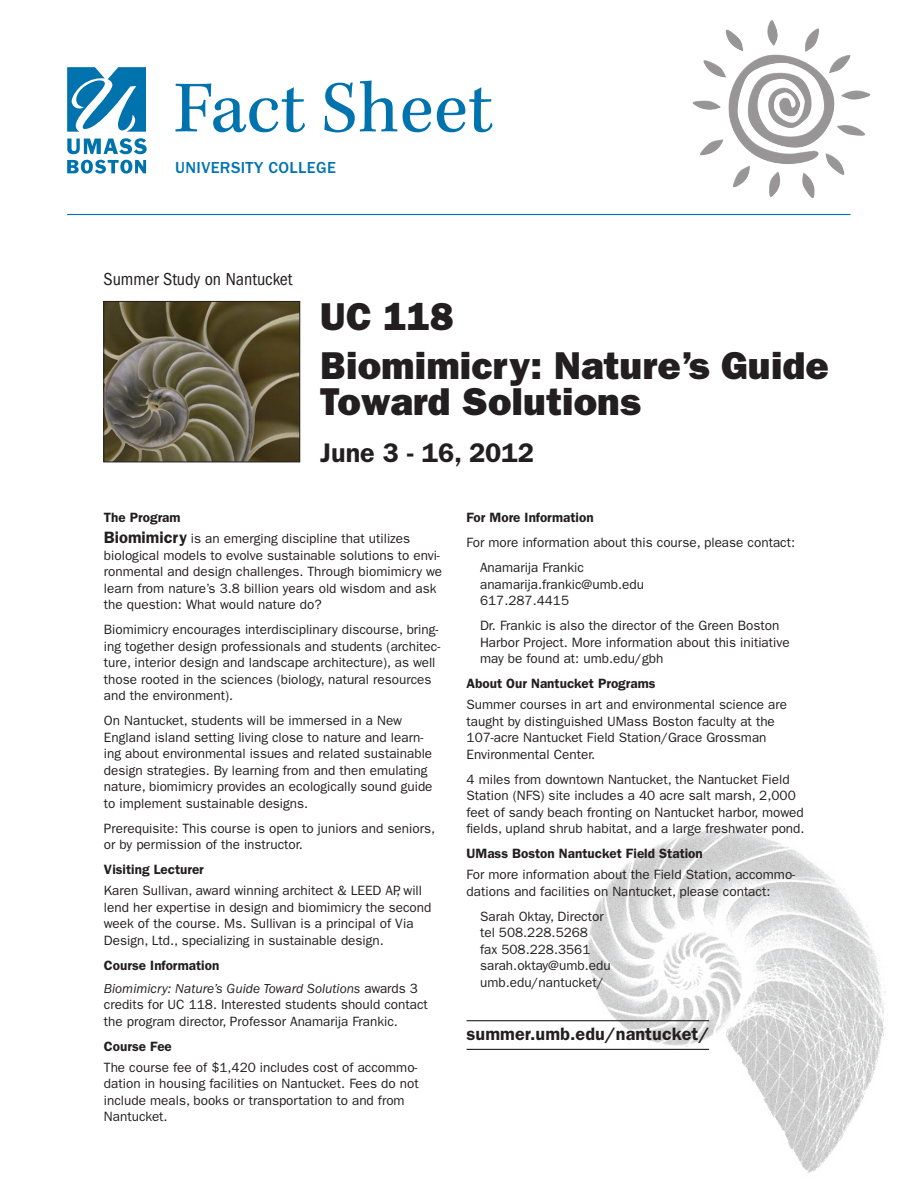
<style>
.page{position:relative;width:918px;height:1188px;background:#fff}
.page>*{position:absolute;margin:0;border:0;box-sizing:border-box;transform-origin:0 0}
.t1{font:75px "Kepler Std";letter-spacing:.005em;color:#0073ae}
.t2{font:39px/49.5px "ITC Franklin Gothic Std Hvy";color:#231f20}
.t3{font:600 27px "ITC Franklin Gothic Std";color:#231f20}
.t4{font:600 18px "ITC Franklin Gothic Std";letter-spacing:.005em;color:#231f20}
.t5{font:condensed 18px "ITC Franklin Gothic Std";color:#231f20}
.t6{font:500 16.5px "ITC Franklin Gothic Std";letter-spacing:.025em;color:#0073ae}
.t7{font:13.5px/16.5px "ITC Franklin Gothic Std";color:#231f20}
.t8{font:600 13.5px "ITC Franklin Gothic Std";color:#231f20}
.t9{font:italic 13.5px/23.2px "ITC Franklin Gothic Std";color:#231f20}
.s1{font-weight:600}
.s2{font-weight:600;font-size:16.5px}
.s3{font-weight:600;font-style:normal}
.s4{font-style:normal}
</style>
<div class="page">
<img style="left:561px;top:829px;width:325px;height:344px">
<img style="left:692px;top:20px;width:179px;height:178px">
<svg style="left:67px;top:67px;width:79px;height:65px"></svg>
<svg style="left:67px;top:138px;width:80px;height:16px"></svg>
<svg style="left:67px;top:160px;width:79px;height:14px"></svg>
<hr style="left:67px;top:214px;width:783px;height:1px;background:#0073ae">
<hr style="left:467px;top:1020px;width:242px;height:1px;background:#231f20">
<hr style="left:467px;top:1049px;width:242px;height:1px;background:#231f20">
<img style="left:105px;top:303px;width:193px;height:157px">
<div style="left:103px;top:301px;width:197px;height:161px;border:1px solid #231f20"></div>
<h1 class="t1" style="left:174px;top:66px;width:321px">Fact Sheet</h1>
<p class="t6" style="left:175px;top:159px;width:162px">UNIVERSITY COLLEGE</p>
<h3 class="t5" style="left:104px;top:269px;width:190px">Summer Study on Nantucket</h3>
<h2 class="t2" style="left:320px;top:292px;width:510px">UC 118<br>Biomimicry: Nature’s Guide</h2>
<h2 class="t2" style="left:320px;top:377px;width:322px">Toward Solutions</h2>
<h3 class="t3" style="left:320px;top:436px;width:215px">June 3 - 16, 2012</h3>
<p class="t7" style="left:104px;top:507px;width:308px;line-height:21.1px"><span class="s1">The Program<br></span><span class="s2">Biomimicry</span> is an emerging discipline that utilizes</p>
<p class="t7" style="left:104px;top:547px;width:340px">biological models to evolve sustainable solutions to envi&shy;ronmental and design challenges. Through biomimicry we learn from nature’s 3.8 billion years old wisdom and ask the question: What would nature do?</p>
<p class="t7" style="left:104px;top:621px;width:338px">Biomimicry encourages interdisciplinary discourse, bring&shy;ing together design professionals and students (architec&shy;ture, interior design and landscape architecture), as well those rooted in the sciences (biology, natural resources and the environment).</p>
<p class="t7" style="left:104px;top:713px;width:330px">On Nantucket, students will be immersed in a New England island setting living close to nature and learn&shy;ing about environmental issues and related sustainable design strategies. By learning from and then emulating nature, biomimicry provides an ecologically sound guide to implement sustainable designs.</p>
<p class="t7" style="left:104px;top:820px;width:333px">Prerequisite: This course is open to juniors and seniors, or by permission of the instructor.</p>
<p class="t8" style="left:104px;top:862px;width:101px">Visiting Lecturer</p>
<p class="t7" style="left:104px;top:883px;width:329px">Karen Sullivan, award winning architect &amp; LEED AP, will lend her expertise in design and biomimicry the second week of the course. Ms. Sullivan is a principal of Via Design, Ltd., specializing in sustainable design.</p>
<p class="t9" style="left:104px;top:954px;width:316px"><span class="s3">Course Information<br></span>Biomimicry: Nature’s Guide Toward Solutions <span class="s4">awards 3</span></p>
<p class="t7" style="left:104px;top:997px;width:326px">credits for UC 118. Interested students should contact the program director, Professor Anamarija Frankic.</p>
<p class="t8" style="left:104px;top:1038px;width:69px">Course Fee</p>
<p class="t7" style="left:104px;top:1059px;width:316px">The course fee of $1,420 includes cost of accommo&shy;dation in housing facilities on Nantucket. Fees do not include meals, books or transportation to and from Nantucket.</p>
<p class="t8" style="left:467px;top:509px;width:129px">For More Information</p>
<p class="t7" style="left:480px;top:530px;width:317px;line-height:25.2px;text-indent:-14px">For more information about this course, please contact:<br>Anamarija Frankic</p>
<p class="t7" style="left:480px;top:576px;width:165px">anamarija.frankic@umb.edu<br>617.287.4415</p>
<p class="t7" style="left:480px;top:618px;width:311px">Dr. Frankic is also the director of the Green Boston<br>Harbor Project. More information about this initiative may be found at: umb.edu/gbh</p>
<p class="t8" style="left:467px;top:676px;width:190px">About Our Nantucket Programs</p>
<p class="t7" style="left:467px;top:697px;width:322px">Summer courses in art and environmental science are taught by distinguished UMass Boston faculty at the 107-acre Nantucket Field Station/Grace Grossman Environmental Center.</p>
<p class="t7" style="left:467px;top:771px;width:340px">4 miles from downtown Nantucket, the Nantucket Field Station (NFS) site includes a 40 acre salt marsh, 2,000 feet of sandy beach fronting on Nantucket harbor, mowed fields, upland shrub habitat, and a large freshwater pond.</p>
<p class="t8" style="left:467px;top:846px;width:238px">UMass Boston Nantucket Field Station</p>
<p class="t7" style="left:467px;top:867px;width:330px">For more information about the Field Station, accommo&shy;dations and facilities on Nantucket, please contact:</p>
<p class="t7" style="left:480px;top:908px;width:132px">Sarah Oktay, Director tel 508.228.5268<br>fax 508.228.3561 sarah.oktay@umb.edu umb.edu/nantucket/</p>
<h3 class="t4" style="left:467px;top:1023px;width:244px">summer.umb.edu/nantucket/</h3>
</div>
